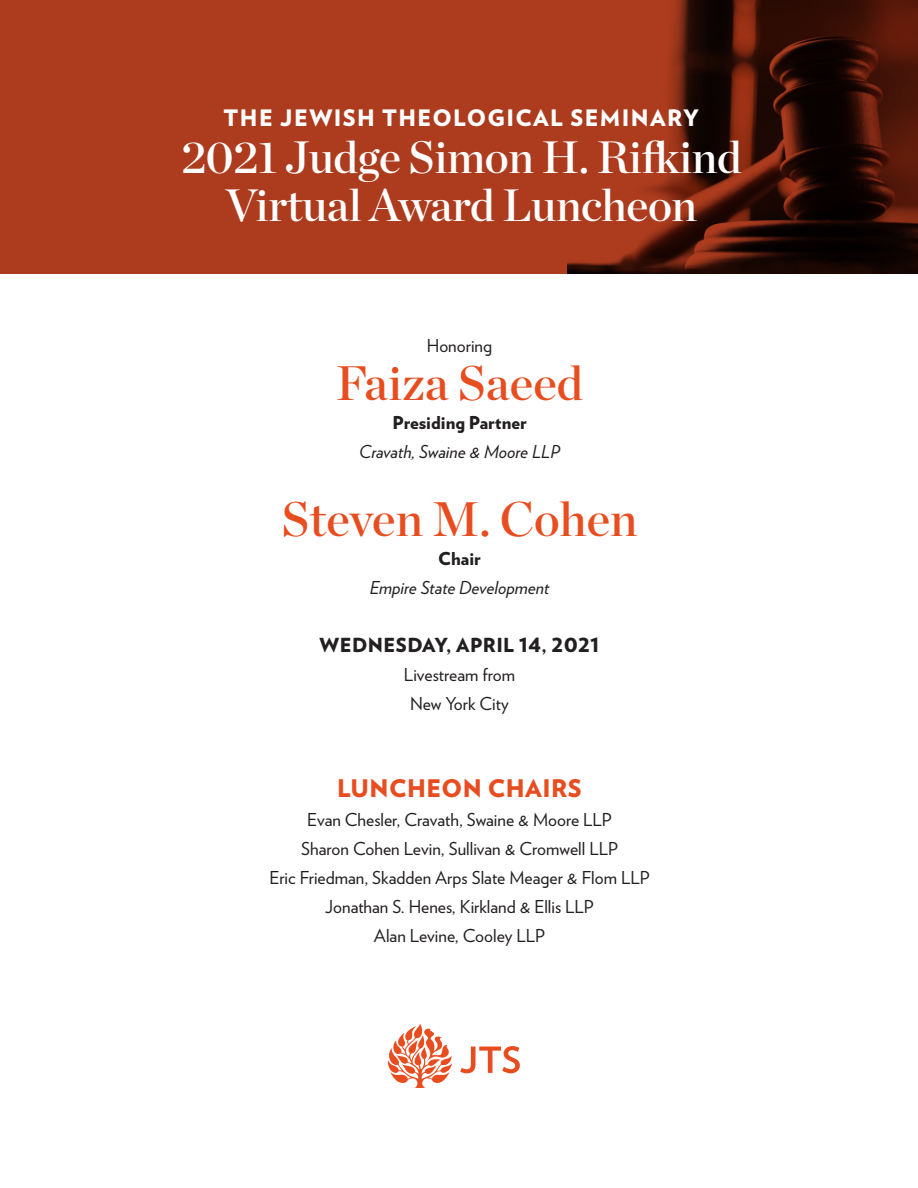
<style>
.page{position:relative;width:918px;height:1188px;background:#fff}
.page>*{position:absolute;margin:0;border:0;box-sizing:border-box;transform-origin:0 0}
.t1{font:48.45px "Chronicle Display Semi";color:#e84d20}
.t2{font:45.3px/47.1px "Chronicle Display Semi";letter-spacing:-.01em;color:#fff;text-align:center}
.t3{font:900 24.15px "Verlag";letter-spacing:.02em;color:#e84d20}
.t4{font:900 22.65px "Verlag";letter-spacing:.06em;color:#fff}
.t5{font:900 19.35px "Verlag";letter-spacing:.02em;color:#231f20}
.t6{font:17.7px/29.1px "Verlag";color:#231f20;text-align:center}
.t7{font:italic 17.7px "Verlag";color:#231f20}
.t8{font:900 17.7px "Verlag";color:#231f20}
</style>
<div class="page">
<svg style="left:0;top:0;width:918px;height:274px;background:#8d3017"></svg>
<svg style="left:460px;top:1046px;width:60px;height:27px"></svg>
<svg style="left:388px;top:1024px;width:64px;height:64px"></svg>
<p class="t4" style="left:224px;top:99px;width:477px">THE JEWISH THEOLOGICAL SEMINARY</p>
<h2 class="t2" style="left:181px;top:131px;width:562px">2021 Judge Simon H. Rifkind<br>Virtual Award Luncheon</h2>
<p class="t6" style="left:427px;top:330px;width:67px">Honoring</p>
<h1 class="t1" style="left:336px;top:345px;width:249px">Faiza Saeed</h1>
<p class="t8" style="left:392px;top:408px;width:136px">Presiding Partner</p>
<p class="t7" style="left:359px;top:438px;width:203px">Cravath, Swaine &amp; Moore LLP</p>
<h1 class="t1" style="left:281px;top:481px;width:358px">Steven M. Cohen</h1>
<p class="t8" style="left:438px;top:544px;width:44px">Chair</p>
<p class="t7" style="left:370px;top:574px;width:181px">Empire State Development</p>
<p class="t5" style="left:320px;top:629px;width:281px">WEDNESDAY, APRIL 14, 2021</p>
<p class="t6" style="left:404px;top:659px;width:113px">Livestream from<br>New York City</p>
<h3 class="t3" style="left:337px;top:768px;width:246px">LUNCHEON CHAIRS</h3>
<p class="t6" style="left:270px;top:804px;width:382px">Evan Chesler, Cravath, Swaine &amp; Moore LLP<br>Sharon Cohen Levin, Sullivan &amp; Cromwell LLP<br>Eric Friedman, Skadden Arps Slate Meager &amp; Flom LLP Jonathan S. Henes, Kirkland &amp; Ellis LLP<br>Alan Levine, Cooley LLP</p>
</div>
